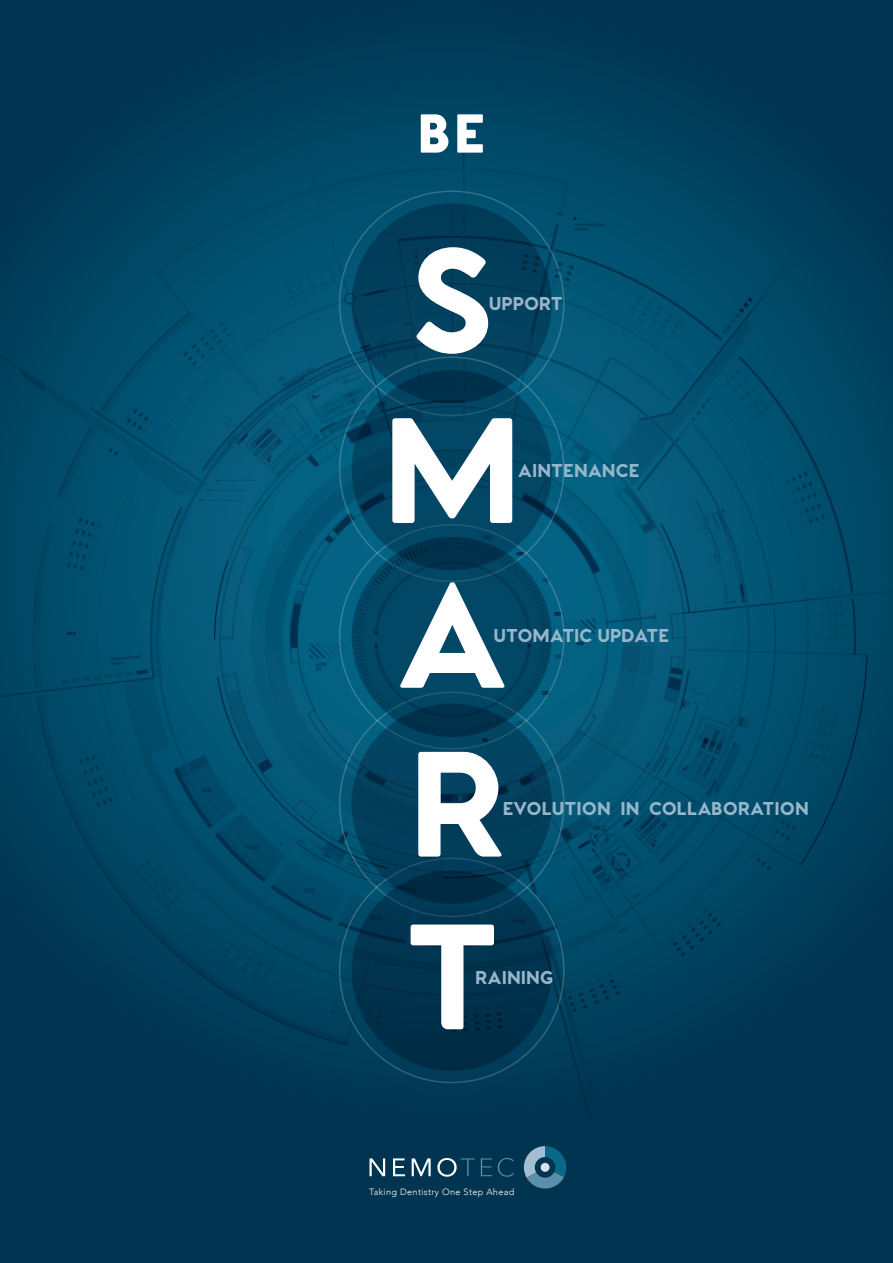
<style>
.page{position:relative;width:893px;height:1263px;background:#003450}
.page>*{position:absolute;margin:0;border:0;box-sizing:border-box;transform-origin:0 0}
.t1{font:900 56.4px "Venti CF";color:#fff}
.t2{font:900 19.2px "Venti CF";color:#97b6cb}
.t3{font:300 9.15px "Avenir";letter-spacing:.035em;color:#fff}
</style>
<div class="page">
<img style="left:0;top:61px;width:893px;height:1128px">
<svg style="left:369px;top:1158px;width:16px;height:18px"></svg>
<svg style="left:393px;top:1158px;width:12px;height:18px"></svg>
<svg style="left:412px;top:1158px;width:19px;height:18px"></svg>
<svg style="left:437px;top:1158px;width:38px;height:19px"></svg>
<svg style="left:481px;top:1158px;width:11px;height:18px"></svg>
<svg style="left:498px;top:1158px;width:16px;height:19px"></svg>
<svg style="left:524px;top:1146px;width:42px;height:42px"></svg>
<div style="left:352px;top:203px;width:200px;height:200px;background:#023f5c;border-radius:50%"></div>
<svg style="left:352px;top:370px;width:200px;height:200px;fill:#014664"></svg>
<svg style="left:352px;top:537px;width:200px;height:200px;fill:#014664"></svg>
<svg style="left:352px;top:704px;width:200px;height:200px;fill:#023d5a"></svg>
<div style="left:352px;top:870px;width:200px;height:201px;background:#00314c;border-radius:50%"></div>
<svg style="left:416px;top:247px;width:72px;height:107px"></svg>
<svg style="left:392px;top:418px;width:120px;height:105px;background:#9bb6c2"></svg>
<svg style="left:400px;top:582px;width:105px;height:106px;background:#6c94a5"></svg>
<svg style="left:418px;top:752px;width:84px;height:104px"></svg>
<svg style="left:411px;top:924px;width:83px;height:105px"></svg>
<h1 class="t1" style="left:418px;top:99px;width:69px">BE</h1>
<p class="t2" style="left:489px;top:292px;width:75px">UPPORT</p>
<p class="t2" style="left:518px;top:459px;width:123px">AINTENANCE</p>
<p class="t2" style="left:493px;top:624px;width:177px">UTOMATIC UPDATE</p>
<p class="t2" style="left:503px;top:797px;width:308px">EVOLUTION IN COLLABORATION</p>
<p class="t2" style="left:476px;top:965px;width:79px">RAINING</p>
<p class="t3" style="left:369px;top:1186px;width:147px">Taking Dentistry One Step Ahead</p>
</div>
